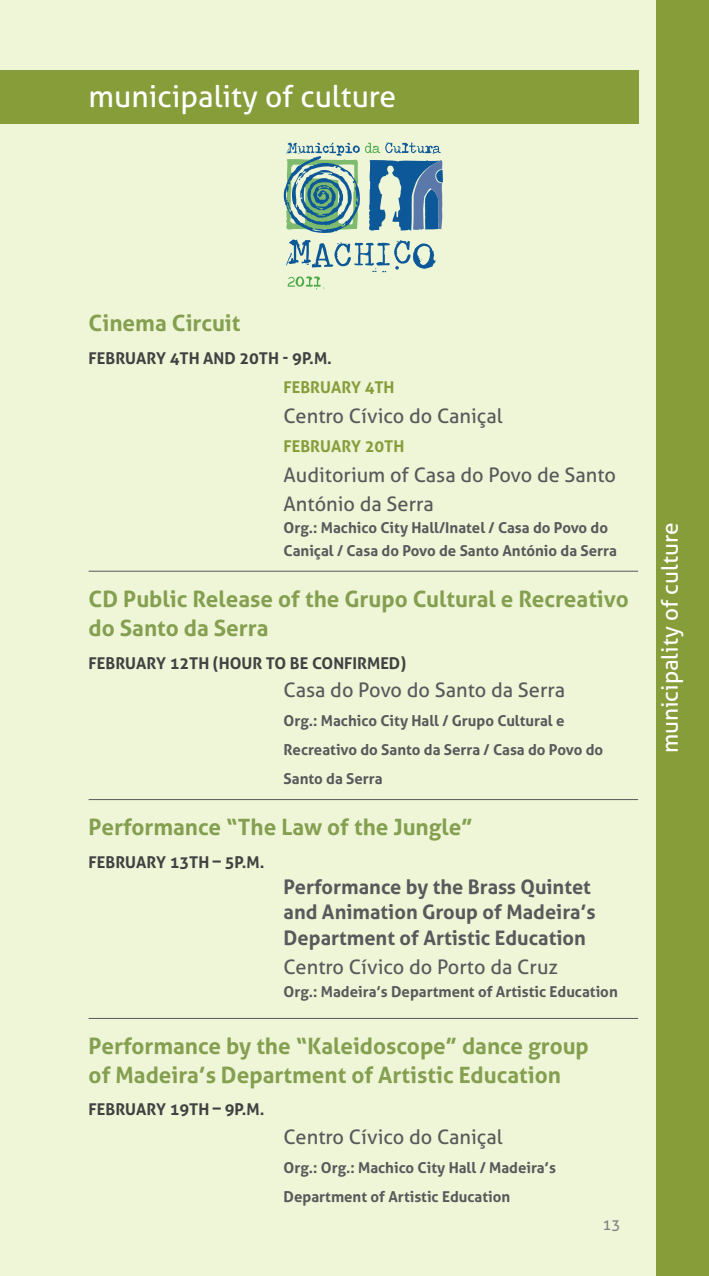
<style>
.page{position:relative;width:709px;height:1276px;background:#fff}
.page>*{position:absolute;margin:0;border:0;box-sizing:border-box;transform-origin:0 0}
.t1{font:30px "Aller";color:#fff}
.t2{font:700 22.5px/28.8px "Aller";color:#859f50}
.t3{font:22.5px "Aller";color:#fff}
.t4{font:20px/29.5px "Aller";color:#58595b}
.t5{font:700 20px/25.5px "Aller";color:#58595b}
.t6{font:700 16.25px "Aller";color:#414142}
.t7{font:700 16.25px "Aller";color:#879d3a}
.t8{font:700 15px/28.8px "Aller";color:#58595b}
.t9{font:15px "Aller";color:#808285}
</style>
<div class="page">
<div style="left:656px;top:0;width:53px;height:1276px;background:#879d3a"></div>
<div style="left:0;top:0;width:655px;height:1276px;background:#eef6d7"></div>
<svg style="left:283px;top:142px;width:160px;height:147px"></svg>
<hr style="left:89px;top:571px;width:549px;height:1px;background:#58595b">
<hr style="left:89px;top:799px;width:549px;height:1px;background:#58595b">
<hr style="left:89px;top:1018px;width:549px;height:1px;background:#58595b">
<div style="left:0;top:71px;width:638px;height:53px;background:#879d3a"></div>
<h1 class="t1" style="left:89px;top:78px;width:309px">municipality of culture</h1>
<h2 class="t2" style="left:89px;top:308px;width:153px">Cinema Circuit</h2>
<p class="t6" style="left:89px;top:348px;width:245px">February 4th and 20th - 9p.m.</p>
<p class="t7" style="left:283px;top:377px;width:38px">February</p>
<p class="t7" style="left:365px;top:377px;width:21px">4th</p>
<h3 class="t4" style="left:283px;top:401px;width:221px">Centro Cívico do Caniçal</h3>
<p class="t7" style="left:283px;top:436px;width:38px">February</p>
<p class="t7" style="left:365px;top:436px;width:30px">20th</p>
<h3 class="t4" style="left:283px;top:460px;width:334px">Auditorium of Casa do Povo de Santo<br>António da Serra</h3>
<p class="t8" style="left:283px;top:517px;width:335px;line-height:22.5px">Org.: Machico City Hall/Inatel / Casa do Povo do<br>Caniçal / Casa do Povo de Santo António da Serra</p>
<h2 class="t2" style="left:89px;top:584px;width:541px">CD Public Release of the Grupo Cultural e Recreativo do Santo da Serra</h2>
<p class="t6" style="left:89px;top:653px;width:38px">February</p>
<p class="t6" style="left:170px;top:653px;width:61px">12th (hour</p>
<p class="t6" style="left:266px;top:653px;width:57px">to be confirmed</p>
<p class="t6" style="left:400px;top:653px;width:7px">)</p>
<h3 class="t4" style="left:283px;top:675px;width:283px">Casa do Povo do Santo da Serra</h3>
<p class="t8" style="left:283px;top:706px;width:321px">Org.: Machico City Hall / Grupo Cultural e<br>Recreativo do Santo da Serra / Casa do Povo do<br>Santo da Serra</p>
<h2 class="t2" style="left:89px;top:813px;width:385px">Performance “The Law of the Jungle”</h2>
<p class="t6" style="left:89px;top:852px;width:38px">February</p>
<p class="t6" style="left:170px;top:852px;width:96px">13th – 5p.m.</p>
<h3 class="t5" style="left:283px;top:874px;width:314px">Performance by the Brass Quintet and Animation Group of Madeira’s<br>Department of Artistic Education</h3>
<h3 class="t4" style="left:283px;top:952px;width:276px">Centro Cívico do Porto da Cruz</h3>
<p class="t8" style="left:283px;top:977px;width:336px">Org.: Madeira’s Department of Artistic Education</p>
<h2 class="t2" style="left:89px;top:1031px;width:502px">Performance by the “Kaleidoscope” dance group of Madeira’s Department of Artistic Education</h2>
<p class="t6" style="left:89px;top:1099px;width:38px">February</p>
<p class="t6" style="left:170px;top:1099px;width:96px">19th – 9p.m.</p>
<h3 class="t4" style="left:283px;top:1122px;width:221px">Centro Cívico do Caniçal</h3>
<p class="t8" style="left:283px;top:1153px;width:274px">Org.: Org.: Machico City Hall / Madeira’s<br>Department of Artistic Education</p>
<p class="t9" style="left:602px;top:1216px;width:20px">13</p>
<h2 class="t3" style="left:656px;top:753px;width:232px;rotate:-90deg">municipality of culture</h2>
</div>
